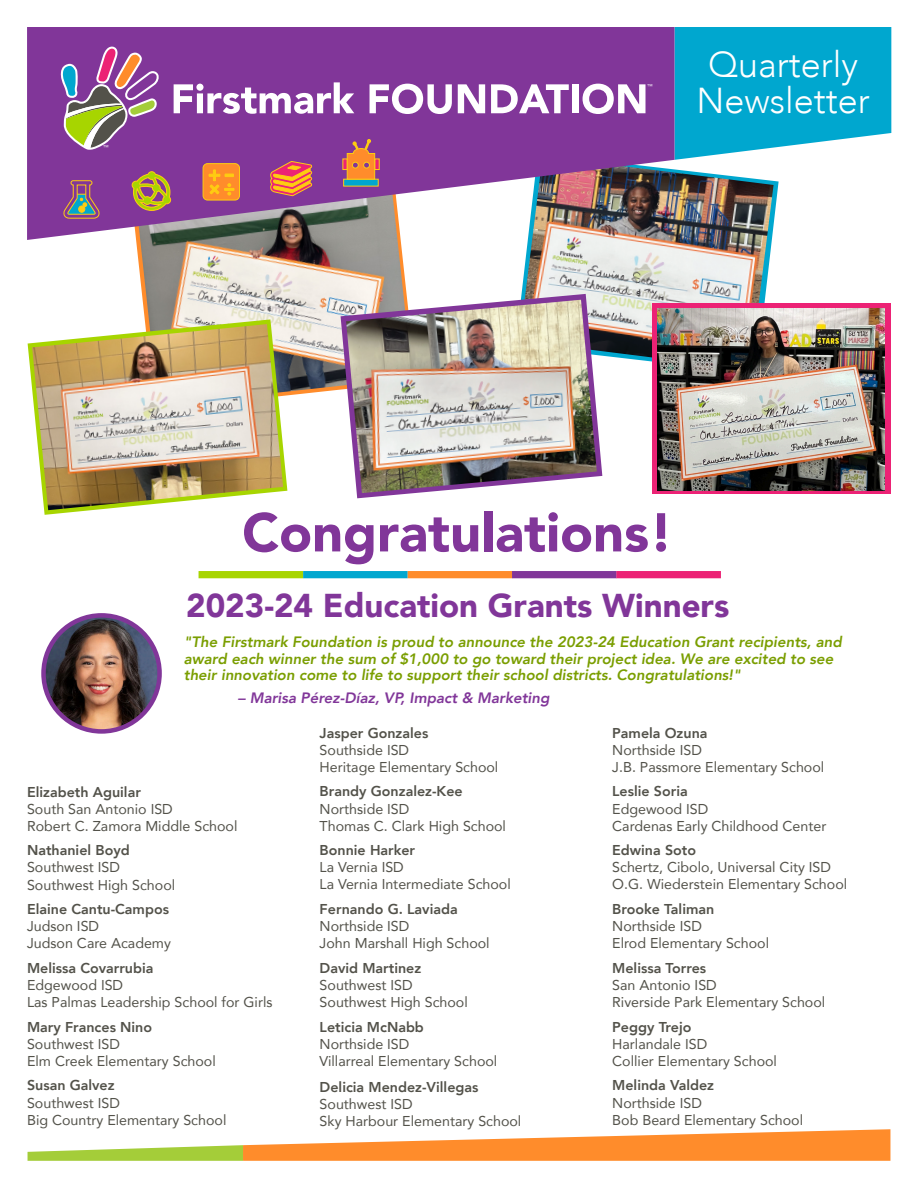
<style>
.page{position:relative;width:918px;height:1188px;background:#fff}
.page>*{position:absolute;margin:0;border:0;box-sizing:border-box;transform-origin:0 0}
.t1{font:900 54px "Avenir";color:#813699}
.t2{font:300 36px/36px "Avenir";color:#fff;text-align:center}
.t3{font:900 33px "Avenir";color:#813699}
.t4{font:italic 800 15px/16.5px "Avenir";color:#7a9e00}
.t5{font:italic 800 15px "Avenir";color:#813699}
.t6{font:14.25px/17.1px "Avenir";color:#53524a}
.t7{font:800 14.25px "Avenir";color:#53524a}
.t8{font:5.55px "Avenir";color:#fff}
</style>
<div class="page">
<img style="left:138px;top:240px;width:269px;height:156px">
<img style="left:521px;top:169px;width:253px;height:193px">
<svg style="left:28px;top:319px;width:259px;height:196px"></svg>
<svg style="left:341px;top:294px;width:261px;height:204px"></svg>
<div style="left:652px;top:303px;width:238px;height:191px;background:#ec2275"></div>
<img style="left:657px;top:308px;width:228px;height:182px">
<svg style="left:675px;top:27px;width:216px;height:133px;background:#1ab0d3"></svg>
<svg style="left:27px;top:27px;width:648px;height:213px;background:#8b519a"></svg>
<svg style="left:28px;top:1129px;width:862px;height:32px"></svg>
<svg style="left:174px;top:82px;width:180px;height:32px"></svg>
<svg style="left:370px;top:84px;width:82px;height:30px"></svg>
<svg style="left:458px;top:84px;width:27px;height:29px"></svg>
<svg style="left:491px;top:84px;width:78px;height:29px"></svg>
<div style="left:572px;top:84px;width:6px;height:29px;background:#fff"></div>
<svg style="left:583px;top:84px;width:63px;height:30px"></svg>
<svg style="left:60px;top:47px;width:100px;height:103px;background:#966d8f"></svg>
<div style="left:203px;top:164px;width:36px;height:36px;background:#ff8c2b;border-radius:4px"></div>
<div style="left:203px;top:163px;width:37px;height:37px;border:1px solid #fecc11;border-radius:4px"></div>
<svg style="left:208px;top:169px;width:27px;height:26px"></svg>
<svg style="left:270px;top:161px;width:42px;height:35px"></svg>
<svg style="left:132px;top:171px;width:39px;height:40px;background:#a98949"></svg>
<svg style="left:64px;top:180px;width:36px;height:39px"></svg>
<div style="left:343px;top:179px;width:36px;height:7px;background:#00a7cf"></div>
<svg style="left:343px;top:159px;width:4px;height:11px"></svg>
<svg style="left:375px;top:159px;width:5px;height:11px"></svg>
<svg style="left:347px;top:138px;width:28px;height:42px"></svg>
<div style="left:199px;top:571px;width:104px;height:7px;background:#a7d500"></div>
<div style="left:303px;top:571px;width:105px;height:7px;background:#00a7cf"></div>
<div style="left:408px;top:571px;width:104px;height:7px;background:#ff8c2b"></div>
<div style="left:512px;top:571px;width:105px;height:7px;background:#813699"></div>
<div style="left:616px;top:571px;width:105px;height:7px;background:#ec2275"></div>
<img style="left:346px;top:300px;width:251px;height:193px">
<img style="left:44px;top:615px;width:116px;height:116px;border-radius:58px">
<div style="left:41px;top:613px;width:121px;height:121px;border:4px solid #813699;border-radius:50%"></div>
<img style="left:32px;top:324px;width:251px;height:186px">
<p class="t8" style="left:103px;top:143px;width:7px">™</p>
<p class="t8" style="left:647px;top:82px;width:7px">™</p>
<h2 class="t2" style="left:697px;top:46px;width:175px">Quarterly<br>Newsletter</h2>
<h1 class="t1" style="left:242px;top:486px;width:432px">Congratulations!</h1>
<h3 class="t3" style="left:186px;top:577px;width:545px">2023-24 Education Grants Winners</h3>
<p class="t4" style="left:184px;top:634px;width:660px">"The Firstmark Foundation is proud to announce the 2023-24 Education Grant recipients, and award each winner the sum of $1,000 to go toward their project idea. We are excited to see their innovation come to life to support their school districts. Congratulations!"</p>
<p class="t5" style="left:238px;top:689px;width:313px">– Marisa Pérez-Díaz, VP, Impact &amp; Marketing</p>
<p class="t7" style="left:27px;top:780px;width:115px">Elizabeth Aguilar</p>
<p class="t6" style="left:27px;top:800px;width:212px">South San Antonio ISD<br>Robert C. Zamora Middle School</p>
<p class="t7" style="left:27px;top:839px;width:104px">Nathaniel Boyd</p>
<p class="t6" style="left:27px;top:858px;width:150px">Southwest ISD<br>Southwest High School</p>
<p class="t7" style="left:27px;top:898px;width:143px">Elaine Cantu-Campos</p>
<p class="t6" style="left:27px;top:917px;width:145px">Judson ISD<br>Judson Care Academy</p>
<p class="t7" style="left:27px;top:957px;width:128px">Melissa Covarrubia</p>
<p class="t6" style="left:27px;top:976px;width:247px">Edgewood ISD<br>Las Palmas Leadership School for Girls</p>
<p class="t7" style="left:27px;top:1016px;width:127px">Mary Frances Nino</p>
<p class="t6" style="left:27px;top:1035px;width:190px">Southwest ISD<br>Elm Creek Elementary School</p>
<p class="t7" style="left:27px;top:1074px;width:89px">Susan Galvez</p>
<p class="t6" style="left:27px;top:1094px;width:201px">Southwest ISD<br>Big Country Elementary School</p>
<p class="t7" style="left:320px;top:722px;width:110px">Jasper Gonzales</p>
<p class="t6" style="left:320px;top:741px;width:180px">Southside ISD<br>Heritage Elementary School</p>
<p class="t7" style="left:320px;top:780px;width:145px">Brandy Gonzalez-Kee</p>
<p class="t6" style="left:320px;top:800px;width:188px">Northside ISD<br>Thomas C. Clark High School</p>
<p class="t7" style="left:320px;top:839px;width:97px">Bonnie Harker</p>
<p class="t6" style="left:320px;top:858px;width:193px">La Vernia ISD<br>La Vernia Intermediate School</p>
<p class="t7" style="left:320px;top:898px;width:140px">Fernando G. Laviada</p>
<p class="t6" style="left:320px;top:917px;width:172px">Northside ISD<br>John Marshall High School</p>
<p class="t7" style="left:320px;top:957px;width:103px">David Martinez</p>
<p class="t6" style="left:320px;top:976px;width:150px">Southwest ISD<br>Southwest High School</p>
<p class="t7" style="left:320px;top:1016px;width:106px">Leticia McNabb</p>
<p class="t6" style="left:320px;top:1035px;width:179px">Northside ISD<br>Villarreal Elementary School</p>
<p class="t7" style="left:320px;top:1076px;width:160px">Delicia Mendez-Villegas</p>
<p class="t6" style="left:320px;top:1095px;width:203px">Southwest ISD<br>Sky Harbour Elementary School</p>
<p class="t7" style="left:612px;top:722px;width:97px">Pamela Ozuna</p>
<p class="t6" style="left:612px;top:741px;width:214px">Northside ISD<br>J.B. Passmore Elementary School</p>
<p class="t7" style="left:612px;top:780px;width:77px">Leslie Soria</p>
<p class="t6" style="left:612px;top:800px;width:216px">Edgewood ISD<br>Cardenas Early Childhood Center</p>
<p class="t7" style="left:612px;top:839px;width:85px">Edwina Soto</p>
<p class="t6" style="left:612px;top:858px;width:236px">Schertz, Cibolo, Universal City ISD<br>O.G. Wiederstein Elementary School</p>
<p class="t7" style="left:612px;top:898px;width:104px">Brooke Taliman</p>
<p class="t6" style="left:612px;top:917px;width:158px">Northside ISD<br>Elrod Elementary School</p>
<p class="t7" style="left:612px;top:957px;width:95px">Melissa Torres</p>
<p class="t6" style="left:612px;top:976px;width:215px">San Antonio ISD<br>Riverside Park Elementary School</p>
<p class="t7" style="left:612px;top:1016px;width:81px">Peggy Trejo</p>
<p class="t6" style="left:612px;top:1035px;width:166px">Harlandale ISD<br>Collier Elementary School</p>
<p class="t7" style="left:612px;top:1074px;width:103px">Melinda Valdez</p>
<p class="t6" style="left:612px;top:1094px;width:192px">Northside ISD<br>Bob Beard Elementary School</p>
</div>
